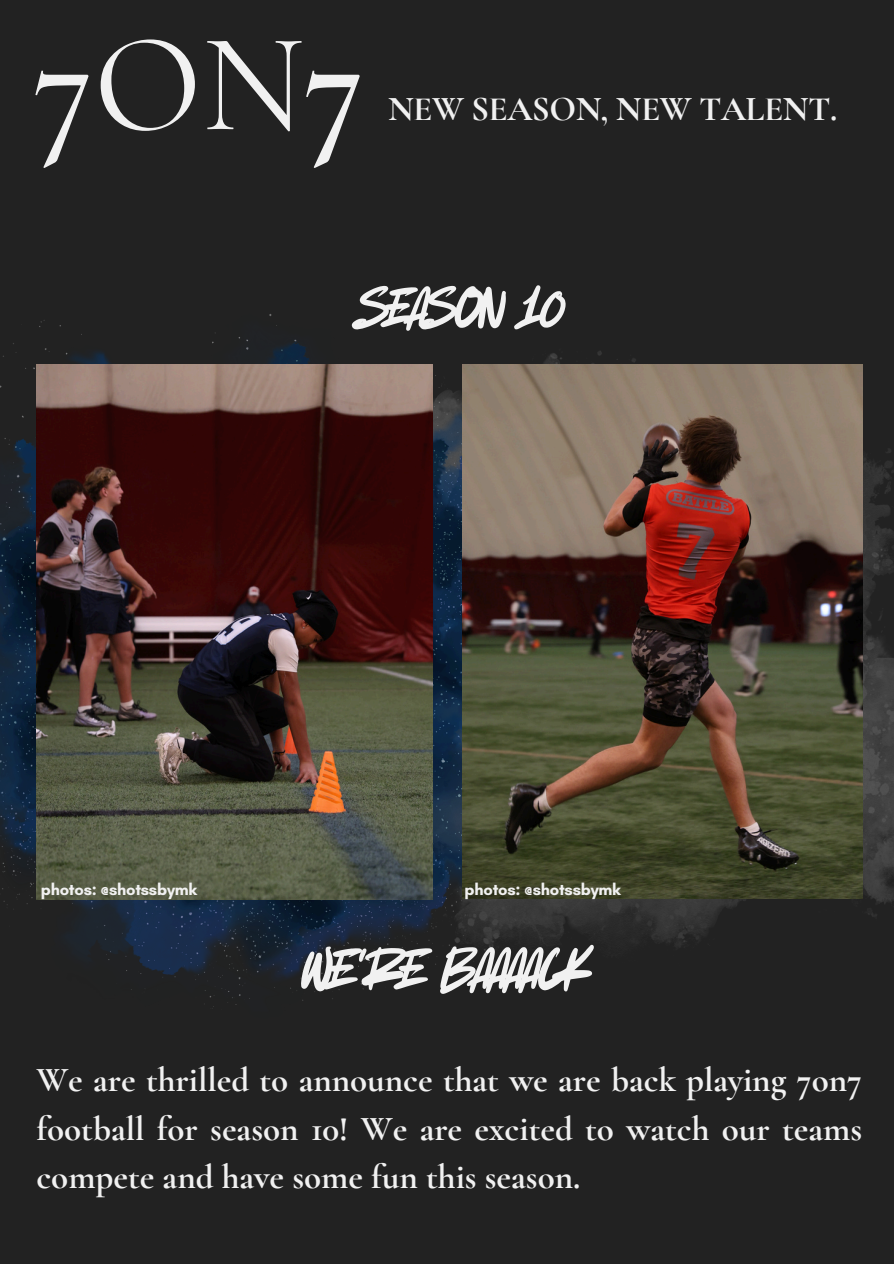
<style>
.page{position:relative;width:894px;height:1264px;background:#fff}
.page>*{position:absolute;margin:0;border:0;box-sizing:border-box;transform-origin:0 0}
.t1{font:141px "Cormorant Garamond";color:#f1f1f1}
.t2{font:56.55px "Lostin South";letter-spacing:-.015em;color:#f1f1f1}
.t3{font:54.6px "Lostin South";letter-spacing:-.015em;color:#f1f1f1}
.t4{font:700 34.95px/48.3px "Cormorant Garamond";color:#f1f1f1;text-align:justify}
.t5{font:700 16.5px "Glacial Indifference";letter-spacing:-.015em;color:#f1f1f1}
.s1{font-weight:600}
.s2{font-weight:700}
</style>
<div class="page">
<div style="left:0;top:0;width:893px;height:1263px;background:#222"></div>
<img style="left:592px;top:351px;width:301px;height:596px">
<img style="left:0;top:314px;width:592px;height:693px">
<img style="left:36px;top:364px;width:396px;height:535px">
<img style="left:462px;top:364px;width:400px;height:535px">
<h1 class="t1" style="left:33px;top:-1px;width:333px"><span class="s1">7</span>ON<span class="s2">7</span></h1>
<h2 class="t4" style="left:388px;top:85px;width:451px">NEW SEASON, NEW TALENT.</h2>
<h3 class="t3" style="left:360px;top:283px;width:207px">SEASON 10</h3>
<p class="t5" style="left:41px;top:879px;width:158px">photos: @shotssbymk</p>
<p class="t5" style="left:464px;top:879px;width:158px">photos: @shotssbymk</p>
<p class="t2" style="left:304px;top:944px;width:287px">WE'RE BAAAACK</p>
<p class="t4" style="left:36px;top:1055px;width:827px">We are thrilled to announce that we are back playing 7on7 football for season 10! We are excited to watch our teams compete and have some fun this season.</p>
</div>
